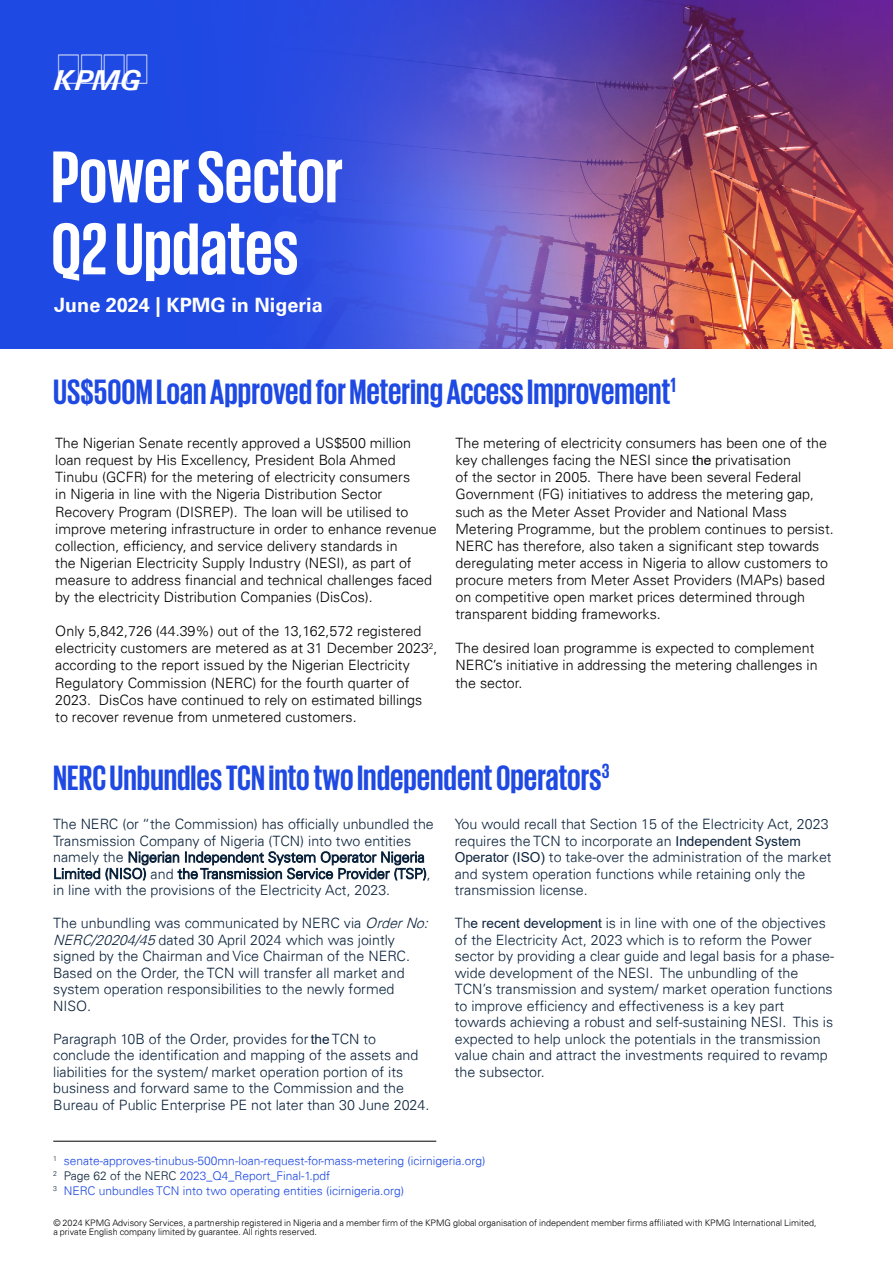
<style>
.page{position:relative;width:893px;height:1263px;background:#fff}
.page>*{position:absolute;margin:0;border:0;box-sizing:border-box;transform-origin:0 0}
.t1{font:700 75px/72px "KPMG";letter-spacing:-.005em;color:#fff}
.t2{font:700 36px "KPMG";color:#1e49e2}
.t3{font:27px "KPMG Logo";color:#fff}
.t4{font:700 19.8px "Univers";color:#fff}
.t5{font:300 14.25px/16.5px "Univers 45";color:#0c233c}
.t6{font:300 14.25px/17.1px "Univers 45";color:#000}
.t7{font:300 12px/15px "Univers 45";color:#1e49e2}
.t8{font:300 9px/9px "Univers 45";color:#000}
.s1{font-family:"Arial";font-weight:400;font-size:13.65px}
.s2{font-style:italic}
.s3{color:#0c233c}
</style>
<div class="page">
<img style="left:718px;top:0;width:175px;height:349px">
<img style="left:0;top:0;width:718px;height:349px">
<hr style="left:53px;top:1141px;width:383px;height:1px;background:#000">
<h3 class="t3" style="left:58px;top:65px;width:91px">kpmg</h3>
<h1 class="t1" style="left:51px;top:139px;width:294px">Power Sector<br>Q2 Updates</h1>
<h3 class="t4" style="left:54px;top:293px;width:270px">June 2024 | KPMG in Nigeria</h3>
<h2 class="t2" style="left:53px;top:373px;width:624px">US$500M Loan Approved for Metering Access Improvement<sup>1</sup></h2>
<p class="t6" style="left:55px;top:435px;width:383px">The Nigerian Senate recently approved a US$500 million loan request by His Excellency, President Bola Ahmed Tinubu (GCFR) for the metering of electricity consumers<br>in Nigeria in line with the Nigeria Distribution Sector Recovery Program (DISREP). The loan will be utilised to improve metering infrastructure in order to enhance revenue collection, efficiency, and service delivery standards in<br>the Nigerian Electricity Supply Industry (NESI), as part of measure to address financial and technical challenges faced by the electricity Distribution Companies (DisCos).</p>
<p class="t6" style="left:55px;top:623px;width:384px">Only 5,842,726 (44.39%) out of the 13,162,572 registered electricity customers are metered as at 31 December 2023<sup>2</sup>, according to the report issued by the Nigerian Electricity Regulatory Commission (NERC) for the fourth quarter of 2023. DisCos have continued to rely on estimated billings to recover revenue from unmetered customers.</p>
<p class="t6" style="left:455px;top:435px;width:380px">The metering of electricity consumers has been one of the key challenges facing the NESI since <span class="s1">the</span> privatisation<br>of the sector in 2005. There have been several Federal Government (FG) initiatives to address the metering gap, such as the Meter Asset Provider and National Mass Metering Programme, but the problem continues to persist.<br>NERC has therefore, also taken a significant step towards deregulating meter access in Nigeria to allow customers to procure meters from Meter Asset Providers (MAPs) based on competitive open market prices determined through transparent bidding frameworks.</p>
<p class="t6" style="left:455px;top:640px;width:364px">The desired loan programme is expected to complement<br>NERC’s initiative in addressing the metering challenges in the sector.</p>
<h2 class="t2" style="left:53px;top:760px;width:558px">NERC Unbundles TCN into two Independent Operators<sup>3</sup></h2>
<p class="t5" style="left:53px;top:816px;width:382px">The NERC (or “the Commission) has officially unbundled the Transmission Company of Nigeria (TCN) into two entities namely the Nigerian Independent System Operator Nigeria Limited (NISO) and the Transmission Service Provider (TSP), in line with the provisions of the Electricity Act, 2023.</p>
<p class="t5" style="left:53px;top:915px;width:381px">The unbundling was communicated by NERC via <span class="s2">OrderNo:<br>NERC/20204/45</span>dated 30 April 2024 which was jointly signed by the Chairman and Vice Chairman of the NERC.<br>Based on the Order, the TCN will transfer all market and system operation responsibilities to the newly formed NISO.</p>
<p class="t5" style="left:53px;top:1030px;width:378px">Paragraph 10B of the Order, provides for <span class="s1">the</span> TCN to conclude the identification and mapping of the assets and liabilities for the system/ market operation portion of its business and forward same to the Commission and the Bureau of Public Enterprise PE not later than 30 June 2024.</p>
<p class="t5" style="left:455px;top:816px;width:378px">You would recall that Section 15 of the Electricity Act, 2023 requires the TCN to incorporate an <span class="s1">Independent System Operator (ISO)</span> to take-over the administration of the market and system operation functions while retaining only the transmission license.</p>
<p class="t5" style="left:455px;top:915px;width:381px">Th<span class="s1">e recent development</span> is in line with one of the objectives of the Electricity Act, 2023 which is to reform the Power sector by providing a clear guide and legal basis for a phase&shy;wide development of the NESI. The unbundling of the TCN’s transmission and system/ market operation functions to improve efficiency and effectiveness is a key part towards achieving a robust and self-sustaining NESI. This is expected to help unlock the potentials in the transmission value chain and attract the investments required to revamp the subsector.</p>
<p class="t7" style="left:53px;top:1153px;width:434px"><sup>1</sup> senate-approves-tinubus-500mn-loan-request-for-mass-metering (icirnigeria.org)<br><sup>2</sup> <span class="s3">Page 62 of the NERC</span> 2023_Q4_Report_Final-1.pdf<br><sup>3</sup> NERC unbundles TCN into two operating entities (icirnigeria.org)</p>
<p class="t8" style="left:53px;top:1218px;width:765px">© 2024 KPMG Advisory Services, a partnership registered in Nigeria and a member firm of the KPMG global organisation of independent member firms affiliated with KPMG International Limited, a private English company limited by guarantee. All rights reserved.</p>
</div>
